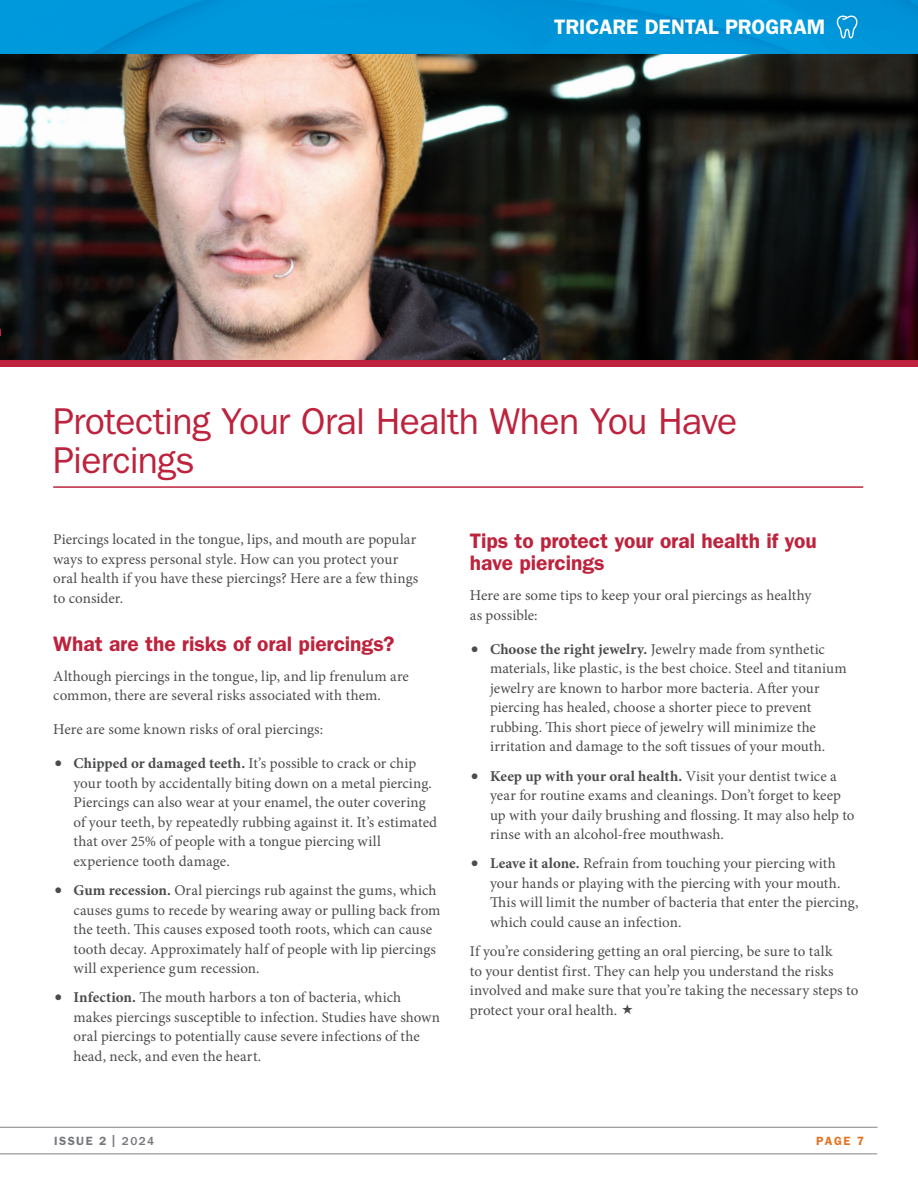
<style>
.page{position:relative;width:918px;height:1188px;background:#fff}
.page>*{position:absolute;margin:0;border:0;box-sizing:border-box;transform-origin:0 0}
.H1_-_Light_Blue_Underline_-_Span_Column{font:37.5px/39px "ITC Franklin Gothic Std";letter-spacing:-.02em;color:#bd233d}
.S1_-_Dark_BLue{font:600 21px/22.5px "ITC Franklin Gothic Std";letter-spacing:-.005em;color:#bd233d}
.t1{font:600 21px "ITC Franklin Gothic Std";color:#fff}
.t2{font:15px/19.5px "Minion Pro";letter-spacing:.005em;color:#4b4c4d}
.t3{font:600 12px "ITC Franklin Gothic Std";letter-spacing:.12em;color:#76787b}
.t4{font:600 12px "ITC Franklin Gothic Std";color:#e37424}
.s1{font-size:21.75px}
.s2{font-weight:700}
.s3{font-weight:500}
</style>
<div class="page">
<img style="left:0;top:0;width:918px;height:360px">
<div style="left:0;top:360px;width:918px;height:7px;background:#bd233d"></div>
<hr style="left:53px;top:486px;width:810px;height:2px;background:#bd233d">
<hr style="left:0;top:1154px;width:877px;height:1px;background:#808285">
<hr style="left:0;top:1127px;width:878px;height:1px;background:#808285">
<svg style="left:836px;top:15px;width:22px;height:23px"></svg>
<h2 class="t1" style="left:554px;top:15px;width:273px">TRICARE DENTAL PROGRAM</h2>
<p class="H1_-_Light_Blue_Underline_-_Span_Column" style="left:53px;top:402px;width:686px">Protecting Your Oral Health When You Have<br>Piercings</p>
<p class="t2" style="left:53px;top:530px;width:367px">Piercings located in the tongue, lips, and mouth are popular ways to express personal style. How can you protect your oral health if you have these piercings? Here are a few things to consider.</p>
<p class="S1_-_Dark_BLue" style="left:53px;top:632px;width:343px">What are the risks of oral piercings?</p>
<p class="t2" style="left:53px;top:666px;width:357px">Although piercings in the tongue, lip, and lip frenulum are common, there are several risks associated with them.</p>
<p class="t2" style="left:53px;top:720px;width:271px">Here are some known risks of oral piercings:</p>
<p class="t2" style="left:74px;top:754px;width:365px;text-indent:-20px"><span class="s1">•</span> <span class="s2">Chipped or damaged teeth.</span> It’s possible to crack or chip your tooth by accidentally biting down on a metal piercing.<br>Piercings can also wear at your enamel, the outer covering of your teeth, by repeatedly rubbing against it. It’s estimated that over 25% of people with a tongue piercing will experience tooth damage.</p>
<p class="t2" style="left:74px;top:881px;width:369px;text-indent:-20px"><span class="s1">•</span> <span class="s2">Gum recession.</span> Oral piercings rub against the gums, which causes gums to recede by wearing away or pulling back from the teeth. This causes exposed tooth roots, which can cause tooth decay. Approximately half of people with lip piercings will experience gum recession.</p>
<p class="t2" style="left:74px;top:988px;width:368px;text-indent:-20px"><span class="s1">•</span> <span class="s2">Infection.</span> The mouth harbors a ton of bacteria, which makes piercings susceptible to infection. Studies have shown oral piercings to potentially cause severe infections of the head, neck, and even the heart.</p>
<p class="S1_-_Dark_BLue" style="left:470px;top:529px;width:348px">Tips to protect your oral health if you have piercings</p>
<p class="t2" style="left:470px;top:586px;width:343px">Here are some tips to keep your oral piercings as healthy as possible:</p>
<p class="t2" style="left:490px;top:639px;width:358px;text-indent:-20px"><span class="s1">•</span> <span class="s2">Choose the right jewelry.</span> Jewelry made from synthetic materials, like plastic, is the best choice. Steel and titanium jewelry are known to harbor more bacteria. After your piercing has healed, choose a shorter piece to prevent rubbing. This short piece of jewelry will minimize the irritation and damage to the soft tissues of your mouth.</p>
<p class="t2" style="left:490px;top:766px;width:366px;text-indent:-20px"><span class="s1">•</span> <span class="s2">Keep up with your oral health.</span> Visit your dentist twice a year for routine exams and cleanings. Don’t forget to keep up with your daily brushing and flossing. It may also help to rinse with an alcohol-free mouthwash.</p>
<p class="t2" style="left:490px;top:854px;width:370px;text-indent:-20px"><span class="s1">•</span> <span class="s2">Leave it alone.</span> Refrain from touching your piercing with your hands or playing with the piercing with your mouth.<br>This will limit the number of bacteria that enter the piercing, which could cause an infection.</p>
<p class="t2" style="left:470px;top:942px;width:390px">If you’re considering getting an oral piercing, be sure to talk<br>to your dentist first. They can help you understand the risks involved and make sure that you’re taking the necessary steps to protect your oral health.</p>
<p class="t3" style="left:54px;top:1134px;width:102px">ISSUE 2 | <span class="s3">2024</span></p>
<p class="t4" style="left:816px;top:1134px;width:49px">PAGE 7</p>
</div>
